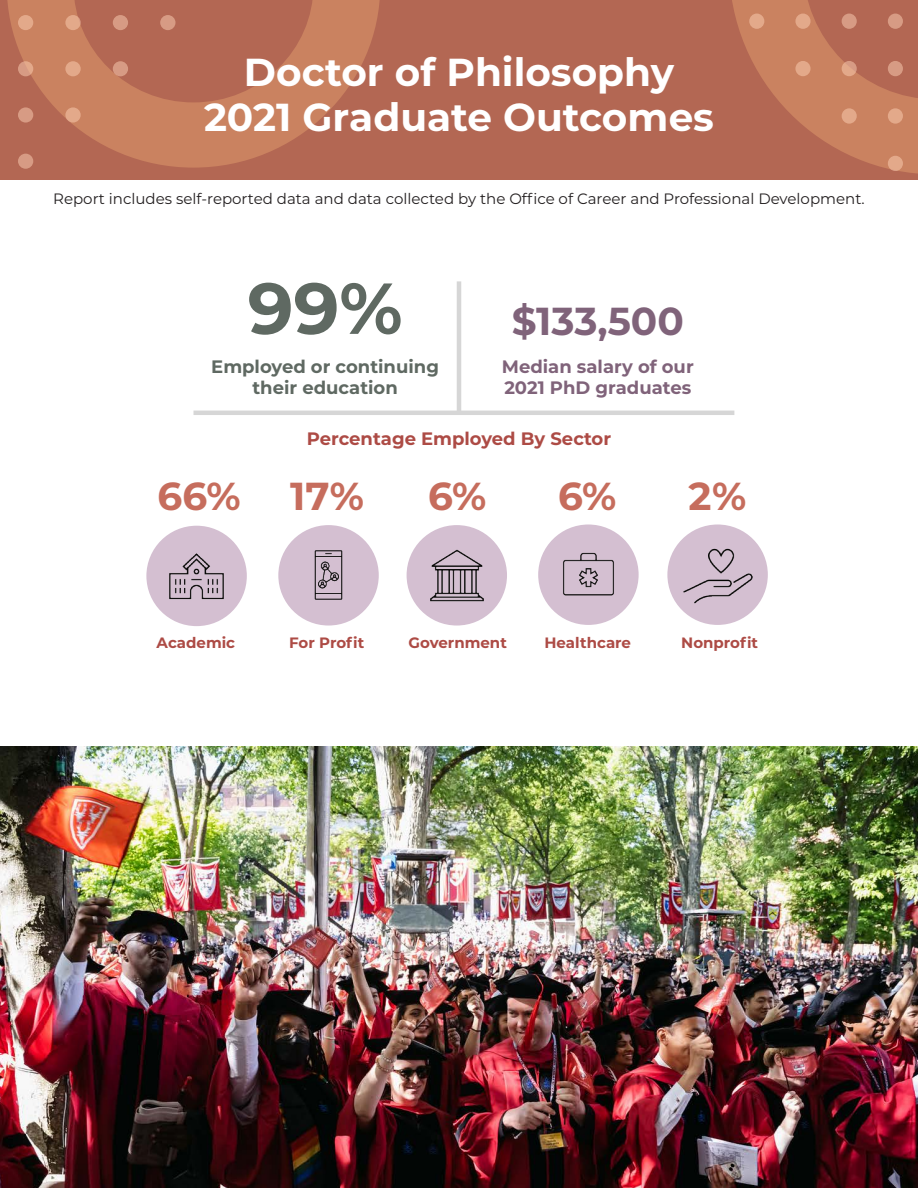
<style>
.page{position:relative;width:918px;height:1188px;background:#fff}
.page>*{position:absolute;margin:0;border:0;box-sizing:border-box;transform-origin:0 0}
.Harvard_SPH_Subhead{font:700 72px "Montserrat";color:#5f6962}
.Harvard_SPH_Article{font:700 39px/45px "Montserrat";color:#fff;text-align:center}
.Harvard_SPH_Subhead-2{font:700 39px "Montserrat";color:#c66d5d}
.Harvard_SPH_Subhead-3{font:700 39px "Montserrat";color:#80637a}
.Harvard_SPH_SubSubhe{font:700 18px/21px "Montserrat";color:#5f6962;text-align:center}
.Harvard_SPH_Subhead-4{font:700 18px/21px "Montserrat";color:#80637a}
.Harvard_SPH_Subhead-5{font:700 18px "Montserrat";color:#ad4b45}
.Harvard_SPH_Body_Cop{font:15px "Montserrat";color:#231f20}
.Harvard_SPH_SubSubhe-2{font:700 15px "Montserrat";color:#ad4b45}
</style>
<div class="page">
<div style="left:0;top:0;width:918px;height:179px;background:#b36753"></div>
<svg style="left:732px;top:0;width:186px;height:174px"></svg>
<svg style="left:7px;top:0;width:373px;height:168px"></svg>
<svg style="left:160px;top:15px;width:16px;height:15px"></svg>
<div style="left:113px;top:61px;width:15px;height:15px;background:#d79b84;border-radius:50%"></div>
<div style="left:113px;top:15px;width:15px;height:15px;background:#d79b84;border-radius:50%"></div>
<svg style="left:65px;top:107px;width:16px;height:16px"></svg>
<div style="left:65px;top:61px;width:16px;height:15px;background:#e3a98a;border-radius:50%"></div>
<svg style="left:65px;top:15px;width:16px;height:15px"></svg>
<div style="left:18px;top:154px;width:15px;height:15px;background:#d79b84;border-radius:50%"></div>
<svg style="left:18px;top:107px;width:15px;height:16px"></svg>
<svg style="left:18px;top:61px;width:15px;height:15px"></svg>
<div style="left:18px;top:15px;width:15px;height:15px;background:#e3a98a;border-radius:50%"></div>
<div style="left:888px;top:156px;width:15px;height:15px;background:#e3a98a;border-radius:50%"></div>
<div style="left:842px;top:108px;width:15px;height:16px;background:#e3a98a;border-radius:50%"></div>
<svg style="left:888px;top:108px;width:15px;height:16px"></svg>
<svg style="left:795px;top:61px;width:16px;height:15px"></svg>
<svg style="left:842px;top:61px;width:15px;height:15px"></svg>
<div style="left:888px;top:61px;width:15px;height:15px;background:#d79b84;border-radius:50%"></div>
<div style="left:749px;top:14px;width:15px;height:15px;background:#e3a98a;border-radius:50%"></div>
<div style="left:795px;top:14px;width:16px;height:15px;background:#e3a98a;border-radius:50%"></div>
<div style="left:842px;top:14px;width:15px;height:15px;background:#d79b84;border-radius:50%"></div>
<div style="left:888px;top:14px;width:15px;height:15px;background:#d79b84;border-radius:50%"></div>
<img style="left:0;top:747px;width:918px;height:441px">
<hr style="left:194px;top:411px;width:540px;height:4px;background:#d6d6d6">
<hr style="left:457px;top:281px;width:4px;height:132px;background:#d6d6d6">
<div style="left:146px;top:526px;width:101px;height:100px;background:#d4bfd1;border-radius:50%"></div>
<img style="left:169px;top:553px;width:55px;height:47px">
<div style="left:278px;top:525px;width:101px;height:101px;background:#d4bfd1;border-radius:50%"></div>
<img style="left:314px;top:550px;width:29px;height:50px">
<div style="left:538px;top:525px;width:101px;height:100px;background:#d4bfd1;border-radius:50%"></div>
<img style="left:563px;top:552px;width:51px;height:44px">
<div style="left:667px;top:525px;width:101px;height:100px;background:#d4bfd1;border-radius:50%"></div>
<img style="left:681px;top:538px;width:73px;height:73px">
<div style="left:407px;top:525px;width:100px;height:101px;background:#d4bfd1;border-radius:50%"></div>
<img style="left:430px;top:549px;width:54px;height:53px">
<h1 class="Harvard_SPH_Article" style="left:204px;top:48px;width:511px">Doctor of Philosophy<br>2021 Graduate Outcomes</h1>
<p class="Harvard_SPH_Body_Cop" style="left:53px;top:189px;width:813px">Report includes self-reported data and data collected by the Office of Career and Professional Development.</p>
<h2 class="Harvard_SPH_Subhead" style="left:248px;top:256px;width:156px">99%</h2>
<h3 class="Harvard_SPH_SubSubhe" style="left:211px;top:355px;width:229px">Employed or continuing their education</h3>
<h2 class="Harvard_SPH_Subhead-3" style="left:512px;top:293px;width:174px">$133,500</h2>
<h2 class="Harvard_SPH_Subhead-4" style="left:502px;top:355px;width:193px">Median salary of our<br>2021 PhD graduates</h2>
<h2 class="Harvard_SPH_Subhead-5" style="left:307px;top:426px;width:306px">Percentage Employed By Sector</h2>
<h2 class="Harvard_SPH_Subhead-2" style="left:157px;top:468px;width:85px">66%</h2>
<h3 class="Harvard_SPH_SubSubhe-2" style="left:157px;top:632px;width:80px">Academic</h3>
<h2 class="Harvard_SPH_Subhead-2" style="left:290px;top:468px;width:75px">17%</h2>
<h2 class="Harvard_SPH_Subhead-2" style="left:428px;top:468px;width:60px">6%</h2>
<h2 class="Harvard_SPH_Subhead-2" style="left:558px;top:468px;width:60px">6%</h2>
<h3 class="Harvard_SPH_SubSubhe-2" style="left:289px;top:632px;width:76px">For Profit</h3>
<h3 class="Harvard_SPH_SubSubhe-2" style="left:409px;top:632px;width:100px">Government</h3>
<h3 class="Harvard_SPH_SubSubhe-2" style="left:545px;top:632px;width:88px">Healthcare</h3>
<h2 class="Harvard_SPH_Subhead-2" style="left:689px;top:468px;width:59px">2%</h2>
<h3 class="Harvard_SPH_SubSubhe-2" style="left:681px;top:632px;width:78px">Nonprofit</h3>
</div>
